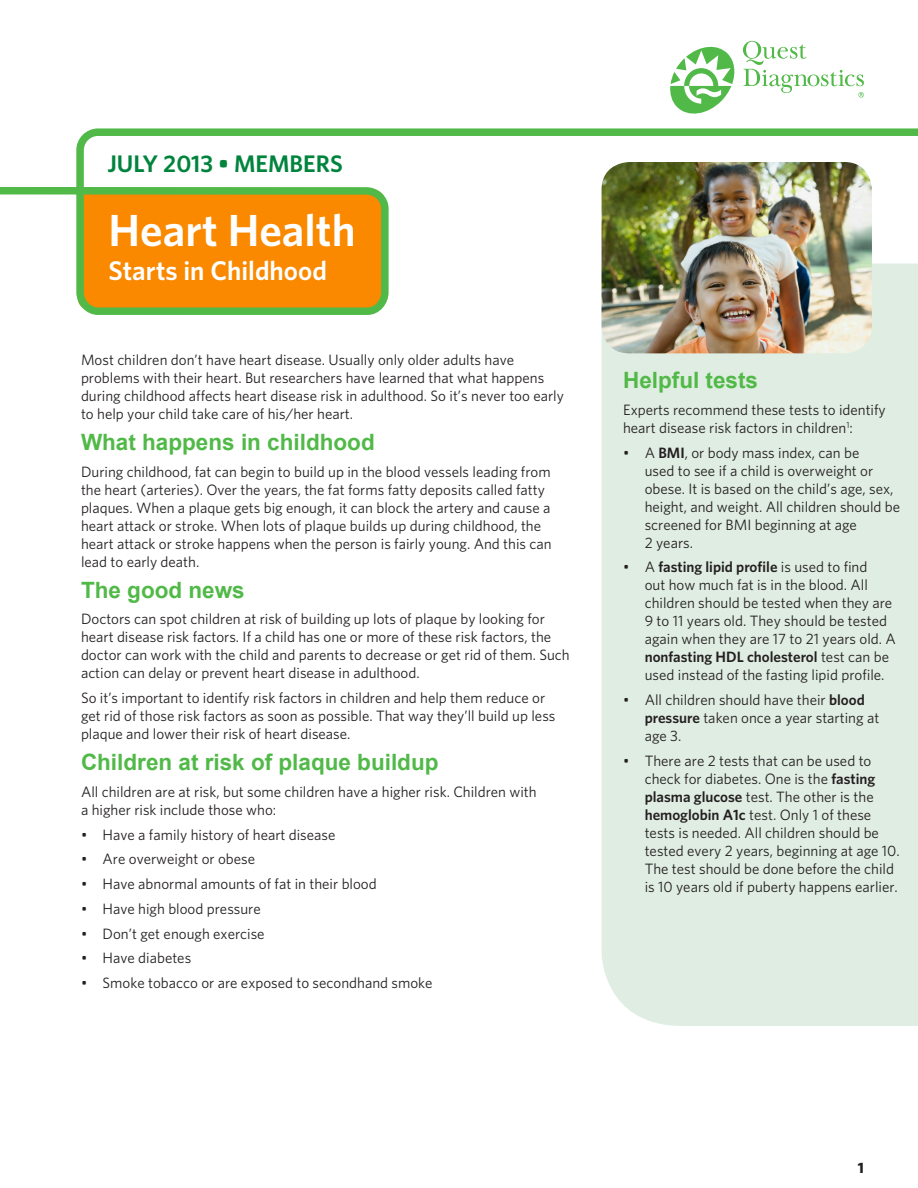
<style>
.page{position:relative;width:918px;height:1188px;background:#fff}
.page>*{position:absolute;margin:0;border:0;box-sizing:border-box;transform-origin:0 0}
.Body_Heads{font:600 45px "Whitney";color:#fff}
.Body_Heads-2{font:600 27px "Whitney";color:#fff}
.t1{font:600 24px "Whitney";color:#00843d}
.Body_Heads-3{font:700 22.5px "Arial";color:#51b948}
.Body_Copy{font:15px/18px "Whitney";color:#231f20}
.Body_Copy-2{font:700 15px "Whitney";color:#231f20}
.s1{font-weight:600}
</style>
<div class="page">
<div style="left:602px;top:319px;width:316px;height:707px;background:#e0ede2"></div>
<svg style="left:670px;top:46px;width:65px;height:68px"></svg>
<svg style="left:743px;top:41px;width:121px;height:57px"></svg>
<img style="left:602px;top:319px;width:270px;height:34px">
<img style="left:0;top:128px;width:918px;height:191px">
<p class="t1" style="left:107px;top:149px;width:237px">JULY 2013 • MEMBERS</p>
<p class="Body_Heads" style="left:108px;top:202px;width:249px">Heart Health</p>
<p class="Body_Heads-2" style="left:108px;top:254px;width:220px">Starts in Childhood</p>
<p class="Body_Copy" style="left:81px;top:351px;width:484px">Most children don’t have heart disease. Usually only older adults have problems with their heart. But researchers have learned that what happens during childhood affects heart disease risk in adulthood. So it’s never too early to help your child take care of his/her heart.</p>
<p class="Body_Heads-3" style="left:81px;top:429px;width:295px">What happens in childhood</p>
<p class="Body_Copy" style="left:81px;top:462px;width:472px">During childhood, fat can begin to build up in the blood vessels leading from the heart (arteries). Over the years, the fat forms fatty deposits called fatty plaques. When a plaque gets big enough, it can block the artery and cause a heart attack or stroke. When lots of plaque builds up during childhood, the heart attack or stroke happens when the person is fairly young. And this can lead to early death.</p>
<p class="Body_Heads-3" style="left:81px;top:577px;width:165px">The good news</p>
<p class="Body_Copy" style="left:81px;top:610px;width:490px">Doctors can spot children at risk of building up lots of plaque by looking for heart disease risk factors. If a child has one or more of these risk factors, the doctor can work with the child and parents to decrease or get rid of them. Such action can delay or prevent heart disease in adulthood.</p>
<p class="Body_Copy" style="left:81px;top:689px;width:476px">So it’s important to identify risk factors in children and help them reduce or get rid of those risk factors as soon as possible. That way they’ll build up less plaque and lower their risk of heart disease.</p>
<p class="Body_Heads-3" style="left:81px;top:749px;width:359px">Children at risk of plaque buildup</p>
<p class="Body_Copy" style="left:81px;top:782px;width:457px">All children are at risk, but some children have a higher risk. Children with a higher risk include those who:</p>
<p class="Body_Copy" style="left:81px;top:825px;width:256px">• Have a family history of heart disease</p>
<p class="Body_Copy" style="left:81px;top:850px;width:176px">• Are overweight or obese</p>
<p class="Body_Copy" style="left:81px;top:875px;width:297px">• Have abnormal amounts of fat in their blood</p>
<p class="Body_Copy" style="left:81px;top:899px;width:181px">• Have high blood pressure</p>
<p class="Body_Copy" style="left:81px;top:924px;width:185px">• Don’t get enough exercise</p>
<p class="Body_Copy" style="left:81px;top:949px;width:112px">• Have diabetes</p>
<p class="Body_Copy" style="left:81px;top:974px;width:353px">• Smoke tobacco or are exposed to secondhand smoke</p>
<p class="Body_Heads-3" style="left:623px;top:367px;width:137px">Helpful tests</p>
<p class="Body_Copy" style="left:623px;top:400px;width:264px">Experts recommend these tests to identify heart disease risk factors in children<sup>1</sup>:</p>
<p class="Body_Copy" style="left:645px;top:443px;width:257px;text-indent:-22px">• A <span class="s1">BMI</span>, or body mass index, can be<br>used to see if a child is overweight or obese. It is based on the child’s age, sex, height, and weight. All children should be screened for BMI beginning at age<br>2 years.</p>
<p class="Body_Copy" style="left:645px;top:558px;width:253px;text-indent:-22px">• A <span class="s1">fasting lipid profile</span> is used to find<br>out how much fat is in the blood. All children should be tested when they are 9 to 11 years old. They should be tested again when they are 17 to 21 years old. A <span class="s1">nonfasting HDL cholesterol</span> test can be used instead of the fasting lipid profile.</p>
<p class="Body_Copy" style="left:645px;top:691px;width:236px;text-indent:-22px">• All children should have their <span class="s1">blood pressure</span> taken once a year starting at age 3.</p>
<p class="Body_Copy" style="left:645px;top:751px;width:257px;text-indent:-22px">• There are 2 tests that can be used to check for diabetes. One is the <span class="s1">fasting plasma glucose</span> test. The other is the <span class="s1">hemoglobin A1c</span> test. Only 1 of these tests is needed. All children should be tested every 2 years, beginning at age 10.<br>The test should be done before the child is 10 years old if puberty happens earlier.</p>
<p class="Body_Copy-2" style="left:858px;top:1158px;width:8px">1</p>
</div>
